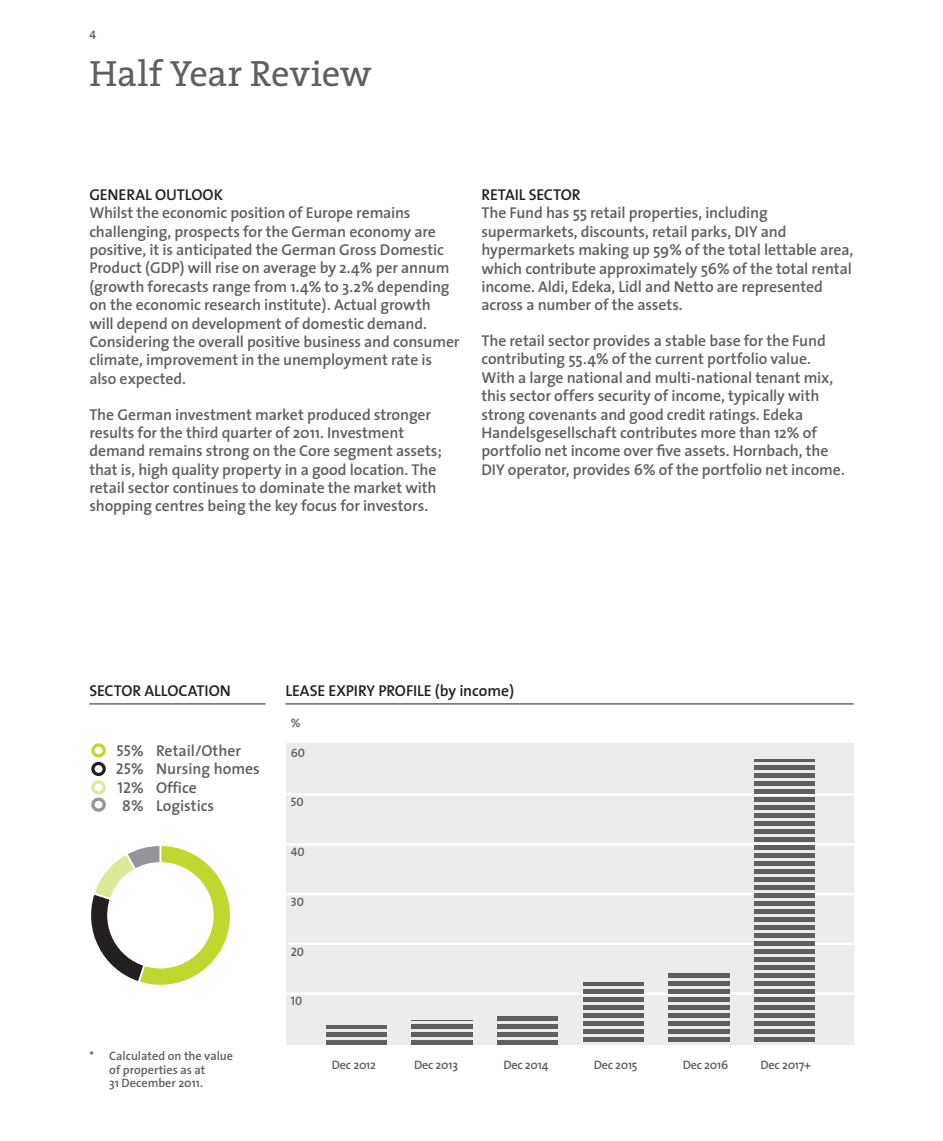
<style>
.page{position:relative;width:943px;height:1141px;background:#fff}
.page>*{position:absolute;margin:0;border:0;box-sizing:border-box;transform-origin:0 0}
.t1{font:36.75px "The Serif";letter-spacing:-.005em;color:#5f5f62}
.t2{font:600 15.75px/18.4px "The Sans";letter-spacing:-.005em;color:#5f5f62}
.t3{font:600 15.75px "The Sans";letter-spacing:-.005em;color:#231f20}
.t4{font:600 12.25px/13.1px "The Sans";letter-spacing:-.005em;color:#5f5f62}
.t5{font:12.25px "The Sans Semi Bold Caps";color:#5f5f62}
.s1{font-family:"The Sans Semi Bold Caps";font-weight:400}
</style>
<div class="page">
<div style="left:286px;top:743px;width:567px;height:302px;background:#ececee"></div>
<hr style="left:286px;top:843px;width:567px;height:3px;background:#fff">
<hr style="left:287px;top:793px;width:566px;height:3px;background:#fff">
<hr style="left:286px;top:992px;width:567px;height:3px;background:#fff">
<hr style="left:286px;top:943px;width:567px;height:2px;background:#fff">
<hr style="left:286px;top:893px;width:567px;height:2px;background:#fff">
<svg style="left:326px;top:1025px;width:60px;height:20px"></svg>
<svg style="left:411px;top:1020px;width:61px;height:25px;fill:#5f5f62"></svg>
<svg style="left:497px;top:1016px;width:61px;height:29px;fill:#5f5f62"></svg>
<svg style="left:583px;top:982px;width:60px;height:60px;fill:#5f5f62"></svg>
<svg style="left:668px;top:973px;width:61px;height:69px;fill:#5f5f62"></svg>
<svg style="left:754px;top:759px;width:60px;height:283px;fill:#5f5f62"></svg>
<hr style="left:285px;top:703px;width:568px;height:1px;background:#231f20">
<svg style="left:91px;top:846px;width:139px;height:139px"></svg>
<div style="left:108px;top:863px;width:105px;height:105px;background:#fff;border-radius:50%"></div>
<div style="left:107px;top:862px;width:107px;height:106px;border:2px solid #fff;border-radius:50%"></div>
<svg style="left:93px;top:745px;width:11px;height:11px"></svg>
<div style="left:91px;top:743px;width:15px;height:15px;border:3px solid #c1d72f;border-radius:50%"></div>
<div style="left:91px;top:762px;width:15px;height:14px;border:3px solid #231f20;border-radius:50%"></div>
<svg style="left:93px;top:782px;width:11px;height:11px"></svg>
<div style="left:91px;top:780px;width:15px;height:15px;border:3px solid #dee899;border-radius:50%"></div>
<div style="left:91px;top:797px;width:15px;height:15px;border:3px solid #939598;border-radius:50%"></div>
<hr style="left:89px;top:703px;width:176px;height:1px;background:#231f20">
<p class="t5" style="left:89px;top:24px;width:8px">4</p>
<h1 class="t1" style="left:89px;top:43px;width:284px">Half Year Review</h1>
<p class="t3" style="left:89px;top:181px;width:21px">General</p>
<p class="t3" style="left:155px;top:181px;width:68px">outlook</p>
<p class="t2" style="left:89px;top:203px;width:372px">Whilst the economic position of Europe remains challenging, prospects for the German economy are positive, it is anticipated the German Gross Domestic Product (GDP) will rise on average by 2.4% per annum (growth forecasts range from 1.4% to 3.2% depending on the economic research institute). Actual growth<br>will depend on development of domestic demand.<br>Considering the overall positive business and consumer climate, improvement in the unemployment rate is also expected.</p>
<p class="t2" style="left:89px;top:405px;width:354px">The German investment market produced stronger results for the third quarter of 2011. I nvestment demand remains strong on the Core segment assets; that is, high quality property in a good location. The retail sector continues to dominate the market with shopping centres being the key focus for investors.</p>
<p class="t3" style="left:481px;top:182px;width:98px">Retail Sector</p>
<p class="t2" style="left:481px;top:203px;width:373px">The Fund has 55 retail properties, including supermarkets, discounts, retail parks, DIY and hypermarkets making up 59% of the total lettable area, which contribute approximately 56% of the total rental income. Aldi, Edeka, Lidl and Netto are represented across a number of the assets.</p>
<p class="t2" style="left:481px;top:331px;width:353px">The retail sector provides a stable base for the Fund contributing 55.4% of the current portfolio value.<br>With a large national and multi-national tenant mix, this sector offers security of income, typically with strong covenants and good credit ratings. Edeka Handelsgesellschaft contributes more than 12% of portfolio net income over five assets. Hornbach, the DIY</p>
<p class="t2" style="left:508px;top:460px;width:338px">operator, provides 6% of the portfolio net income.</p>
<p class="t3" style="left:89px;top:678px;width:141px">sector allocation</p>
<p class="t2" style="left:116px;top:741px;width:126px"><span class="s1">55</span>% Retail/Other</p>
<p class="t2" style="left:116px;top:759px;width:146px"><span class="s1">25%</span> Nursing homes</p>
<p class="t2" style="left:118px;top:778px;width:81px"><span class="s1">12%</span> Office</p>
<p class="t2" style="left:122px;top:796px;width:93px"><span class="s1">8%</span> Logistics</p>
<p class="t4" style="left:109px;top:1049px;width:125px;text-indent:-20px">* Calculated on the value of properties as at<br>31 December 2011.</p>
<p class="t3" style="left:285px;top:678px;width:16px">Lease</p>
<p class="t3" style="left:328px;top:678px;width:187px">expiry profile (by income)</p>
<p class="t4" style="left:291px;top:716px;width:11px">%</p>
<p class="t5" style="left:291px;top:742px;width:16px">60</p>
<p class="t5" style="left:291px;top:792px;width:14px">50</p>
<p class="t5" style="left:291px;top:842px;width:15px">40</p>
<p class="t5" style="left:291px;top:891px;width:15px">30</p>
<p class="t5" style="left:291px;top:941px;width:15px">20</p>
<p class="t5" style="left:291px;top:991px;width:13px">10</p>
<p class="t4" style="left:332px;top:1057px;width:46px">Dec 2012</p>
<p class="t4" style="left:414px;top:1057px;width:45px">Dec 2013</p>
<p class="t4" style="left:503px;top:1057px;width:47px">Dec 2014</p>
<p class="t4" style="left:593px;top:1057px;width:46px">Dec 2015</p>
<p class="t4" style="left:682px;top:1057px;width:47px">Dec 2016</p>
<p class="t4" style="left:760px;top:1057px;width:52px">Dec 2017+</p>
</div>
